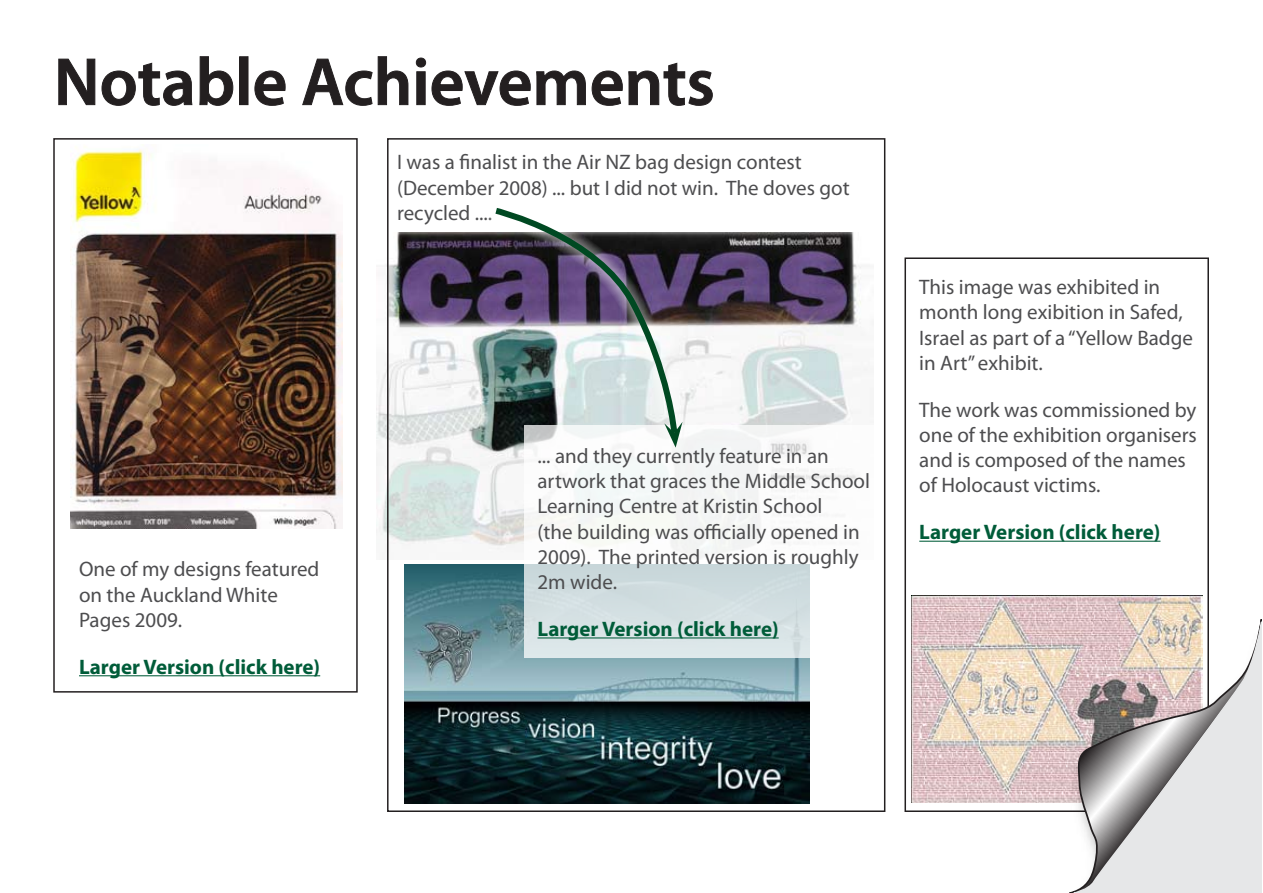
<style>
.page{position:relative;width:1263px;height:893px;background:#fff}
.page>*{position:absolute;margin:0;border:0;box-sizing:border-box;transform-origin:0 0}
.t1{font:600 67.5px "Myriad Pro";color:#231f20}
.t2{font:21px/25.2px "Myriad Pro";color:#4d4d4f}
.t3{font:700 21px "Myriad Pro";color:#005c39}
</style>
<div class="page">
<img style="left:911px;top:596px;width:292px;height:207px">
<svg style="left:58px;top:58px;width:135px;height:48px"></svg>
<svg style="left:199px;top:56px;width:35px;height:50px"></svg>
<div style="left:239px;top:56px;width:9px;height:49px;border:1px solid #231f20"></div>
<svg style="left:254px;top:70px;width:32px;height:36px"></svg>
<svg style="left:302px;top:56px;width:107px;height:50px"></svg>
<svg style="left:416px;top:57px;width:297px;height:49px"></svg>
<hr style="left:79px;top:675px;width:241px;height:1px;background:#005c39">
<hr style="left:919px;top:541px;width:241px;height:1px;background:#005c39">
<img style="left:70px;top:146px;width:272px;height:383px">
<div style="left:53px;top:138px;width:305px;height:555px;border:2px solid #231f20"></div>
<div style="left:904px;top:257px;width:305px;height:555px;border:2px solid #231f20"></div>
<img style="left:404px;top:565px;width:405px;height:238px">
<img style="left:377px;top:233px;width:491px;height:317px">
<svg style="left:524px;top:425px;width:344px;height:232px"></svg>
<hr style="left:537px;top:637px;width:242px;height:1px;background:#005c39">
<svg style="left:478px;top:232px;width:239px;height:253px;fill:#f3f6f6"></svg>
<img style="left:489px;top:208px;width:193px;height:240px">
<div style="left:387px;top:138px;width:498px;height:674px;border:2px solid #231f20"></div>
<img style="left:1055px;top:605px;width:154px;height:14px">
<svg style="left:1055px;top:619px;width:206px;height:274px"></svg>
<svg style="left:1072px;top:620px;width:189px;height:273px;background:#cfcac9"></svg>
<h1 class="t1" style="left:54px;top:39px;width:662px">Notable Achievements</h1>
<p class="t2" style="left:397px;top:149px;width:454px">I was a finalist in the Air NZ bag design contest (December 2008) ... but I did not win. The doves got recycled ....</p>
<p class="t2" style="left:79px;top:556px;width:242px">One of my designs featured on the Auckland White<br>Pages 2009.</p>
<p class="t3" style="left:79px;top:653px;width:243px">Larger Version (click here)</p>
<p class="t2" style="left:537px;top:443px;width:334px">... and they currently feature in an artwork that graces the Middle School<br>Learning Centre at Kristin School<br>(the building was officially opened in<br>2009). The printed version is roughly<br>2m wide.</p>
<p class="t3" style="left:537px;top:615px;width:243px">Larger Version (click here)</p>
<p class="t2" style="left:919px;top:274px;width:275px">This image was exhibited in month long exibition in Safed,<br>Israel as part of a “Yellow Badge in Art” exhibit.</p>
<p class="t2" style="left:919px;top:397px;width:279px">The work was commissioned by one of the exhibition organisers and is composed of the names of Holocaust victims.</p>
<p class="t3" style="left:919px;top:518px;width:243px">Larger Version (click here)</p>
</div>
